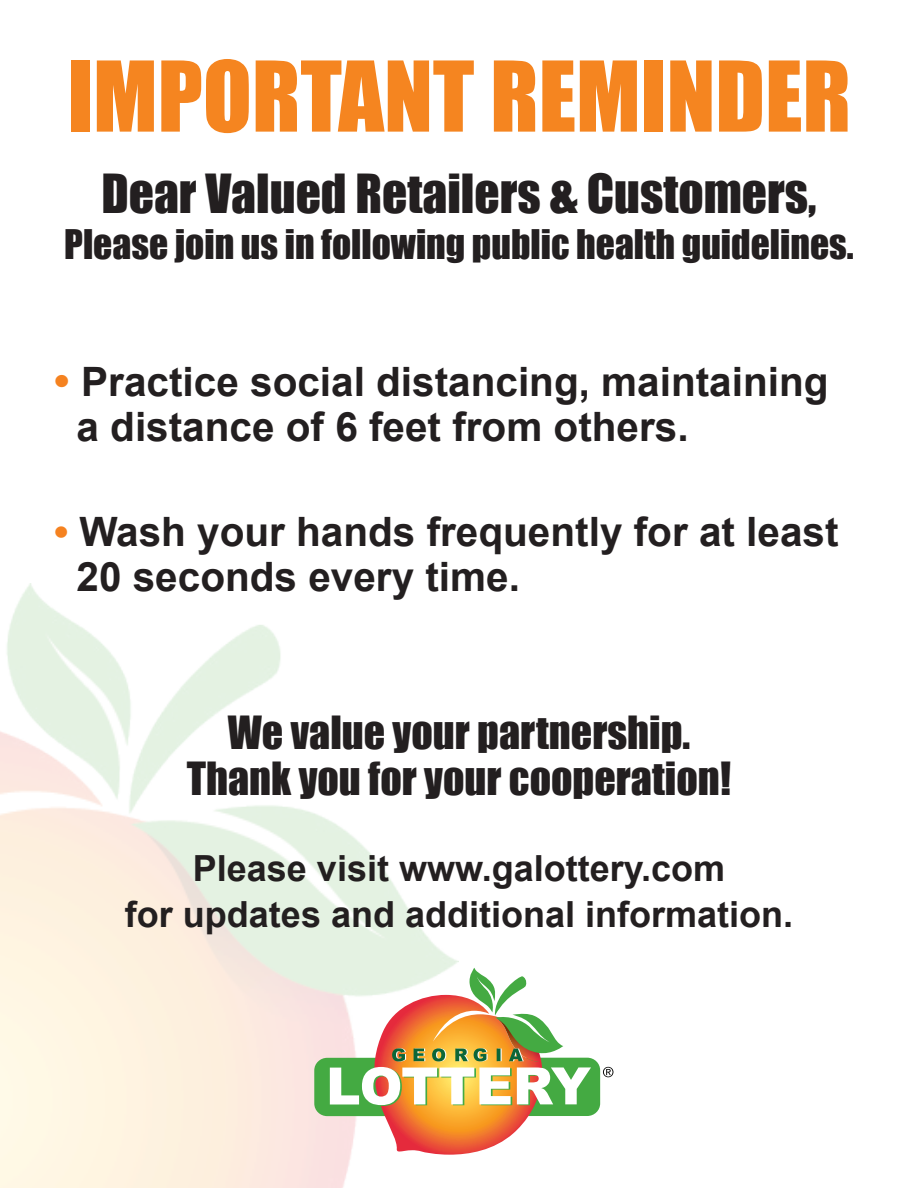
<style>
.page{position:relative;width:918px;height:1188px;background:#fff}
.page>*{position:absolute;margin:0;border:0;box-sizing:border-box;transform-origin:0 0}
.t1{font:90px "Impact";color:#f58520}
.t2{font:49.5px "Impact";color:#231f20}
.t3{font:42px "Impact";color:#231f20}
.t4{font:700 40.5px "Arial";color:#231f20}
.t5{font:37.5px "Impact";color:#231f20}
.t6{font:700 36px "Arial";color:#231f20}
.s1{font-size:43.5px;color:#f58220}
.s2{color:#f58220}
</style>
<div class="page">
<div style="left:314px;top:1058px;width:286px;height:58px;background:#44aa42;border-radius:13px"></div>
<svg style="left:330px;top:968px;width:263px;height:187px"></svg>
<svg style="left:603px;top:1067px;width:10px;height:10px"></svg>
<p class="t1" style="left:67px;top:27px;width:785px">IMPORTANT REMINDER</p>
<p class="t2" style="left:101px;top:155px;width:717px">Dear Valued Retailers &amp; Customers,</p>
<p class="t5" style="left:64px;top:215px;width:791px">Please join us in following public health guidelines.</p>
<p class="t4" style="left:54px;top:353px;width:776px"><span class="s1">•</span> Practice social distancing, maintaining</p>
<p class="t4" style="left:77px;top:398px;width:614px">a distance of 6 feet from others.</p>
<p class="t4" style="left:54px;top:503px;width:786px"><span class="s2">•</span> Wash your hands frequently for at least</p>
<p class="t4" style="left:77px;top:548px;width:445px">20 seconds every time.</p>
<p class="t3" style="left:228px;top:700px;width:464px">We value your partnership.</p>
<p class="t3" style="left:187px;top:746px;width:546px">Thank you for your cooperation!</p>
<p class="t6" style="left:193px;top:843px;width:534px">Please visit www.galottery.com</p>
<p class="t6" style="left:125px;top:889px;width:670px">for updates and additional information.</p>
</div>
